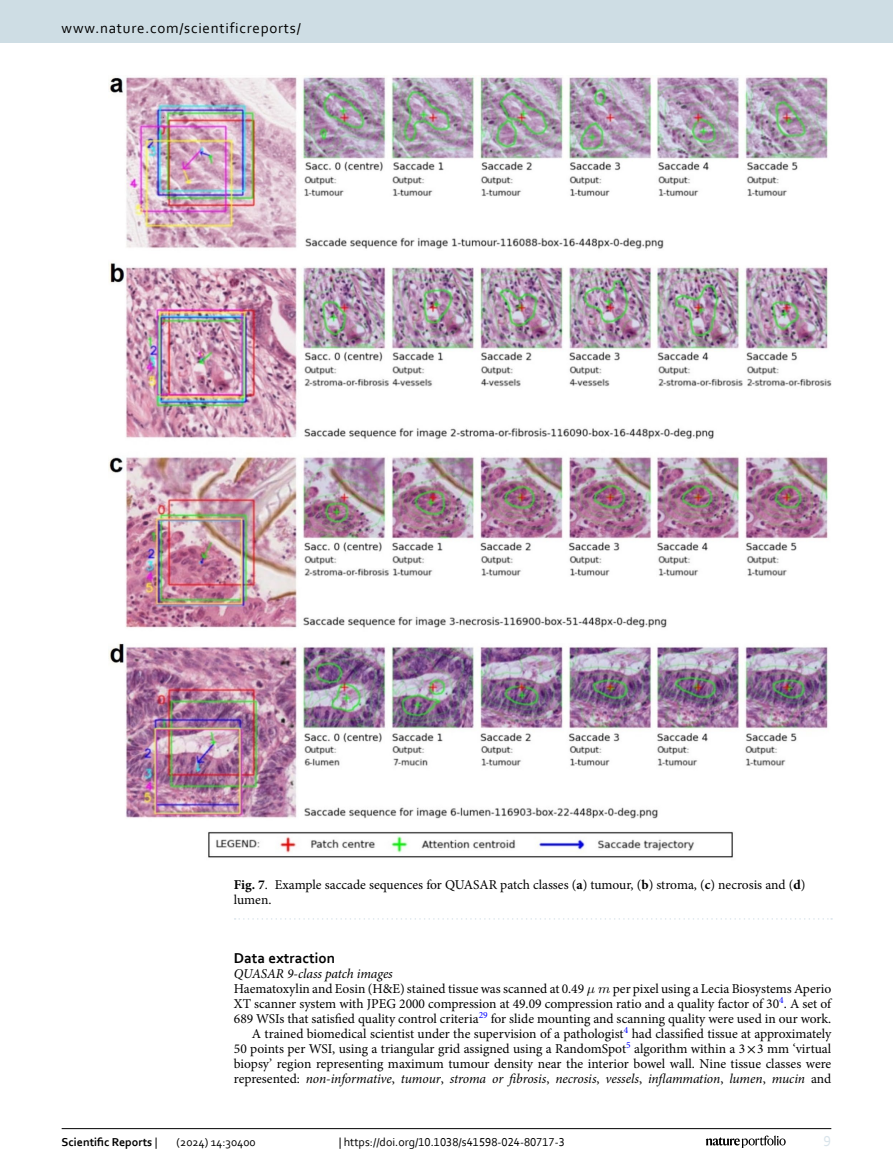
<style>
.page{position:relative;width:893px;height:1174px;background:#fff}
.page>*{position:absolute;margin:0;border:0;box-sizing:border-box;transform-origin:0 0}
.t1{font:15px "Corbel";letter-spacing:.05em;color:#000}
.Head_2{font:700 15px "Corbel";color:#000}
.t2{font:15px "Corbel";color:#d9e4eb}
.Body_Text_Indent{font:13.5px/15px "Minion Pro";letter-spacing:-.005em;color:#000;text-align:justify}
.Body_Text{font:13.5px/15px "Minion Pro";color:#000;text-align:justify}
.Figure_Caption{font:13.5px/15px "Minion Pro";color:#000}
.Head_3_after_2{font:italic 13.5px "Minion Pro";letter-spacing:-.01em;color:#000}
.t3{font:12px "Corbel";color:#000}
.t4{font:700 12px "Corbel";color:#000}
.s1{font-weight:700}
.s2{font-family:"LM Math Italic 9"}
.s3{font-family:"STIX"}
.s4{font-style:italic}
.s5{font-weight:400}
</style>
<div class="page">
<img style="left:108px;top:76px;width:723px;height:782px">
<svg style="left:235px;top:918px;width:597px;height:1px"></svg>
<hr style="left:62px;top:1128px;width:769px;height:1px;background:#000">
<svg style="left:706px;top:1135px;width:80px;height:12px"></svg>
<div style="left:0;top:0;width:893px;height:43px;background:#cedde4"></div>
<p class="t1" style="left:62px;top:18px;width:241px">www.nature.com/scientificreports/</p>
<p class="Figure_Caption" style="left:234px;top:877px;width:573px"><span class="s1">Fig. 7</span>. Example saccade sequences for QUASAR patch classes (<span class="s1">a</span>) tumour, (<span class="s1">b</span>) stroma, (<span class="s1">c</span>) necrosis and (<span class="s1">d</span>) lumen.</p>
<p class="Head_2" style="left:234px;top:948px;width:103px">Data extraction</p>
<p class="Head_3_after_2" style="left:234px;top:964px;width:160px">QUASAR 9-class patch images</p>
<p class="Body_Text" style="left:234px;top:981px;width:599px">Haematoxylin and Eosin (H&amp;E) stained tissue was scanned at 0.49 <span class="s2">µ m</span> per pixel using a Lecia Biosystems Aperio XT scanner system with JPEG 2000 compression at 49.09 compression ratio and a quality factor of 30<sup>4</sup>. A set of 689 WSIs that satisfied quality control criteria<sup>29</sup> for slide mounting and scanning quality were used in our work.</p>
<p class="Body_Text_Indent" style="left:234px;top:1026px;width:599px;text-indent:18px">A trained biomedical scientist under the supervision of a pathologist<sup>4</sup> had classified tissue at approximately 50 points per WSI, using a triangular grid assigned using a RandomSpot<sup>5</sup> algorithm within a 3<span class="s3">×</span>3 mm ‘virtual biopsy’ region representing maximum tumour density near the interior bowel wall. Nine tissue classes were represented: <span class="s4">non-informative</span>, <span class="s4">tumour</span>, <span class="s4">stroma or fibrosis</span>, <span class="s4">necrosis</span>, <span class="s4">vessels</span>, <span class="s4">inflammation</span>, <span class="s4">lumen</span>, <span class="s4">mucin</span> and</p>
<p class="t4" style="left:62px;top:1134px;width:97px">Scientific Reports <span class="s5">|</span></p>
<p class="t3" style="left:177px;top:1134px;width:81px">(2024) 14:30400</p>
<p class="t3" style="left:339px;top:1134px;width:228px">| https://doi.org/10.1038/s41598-024-80717-3</p>
<p class="t2" style="left:824px;top:1132px;width:9px">9</p>
</div>
